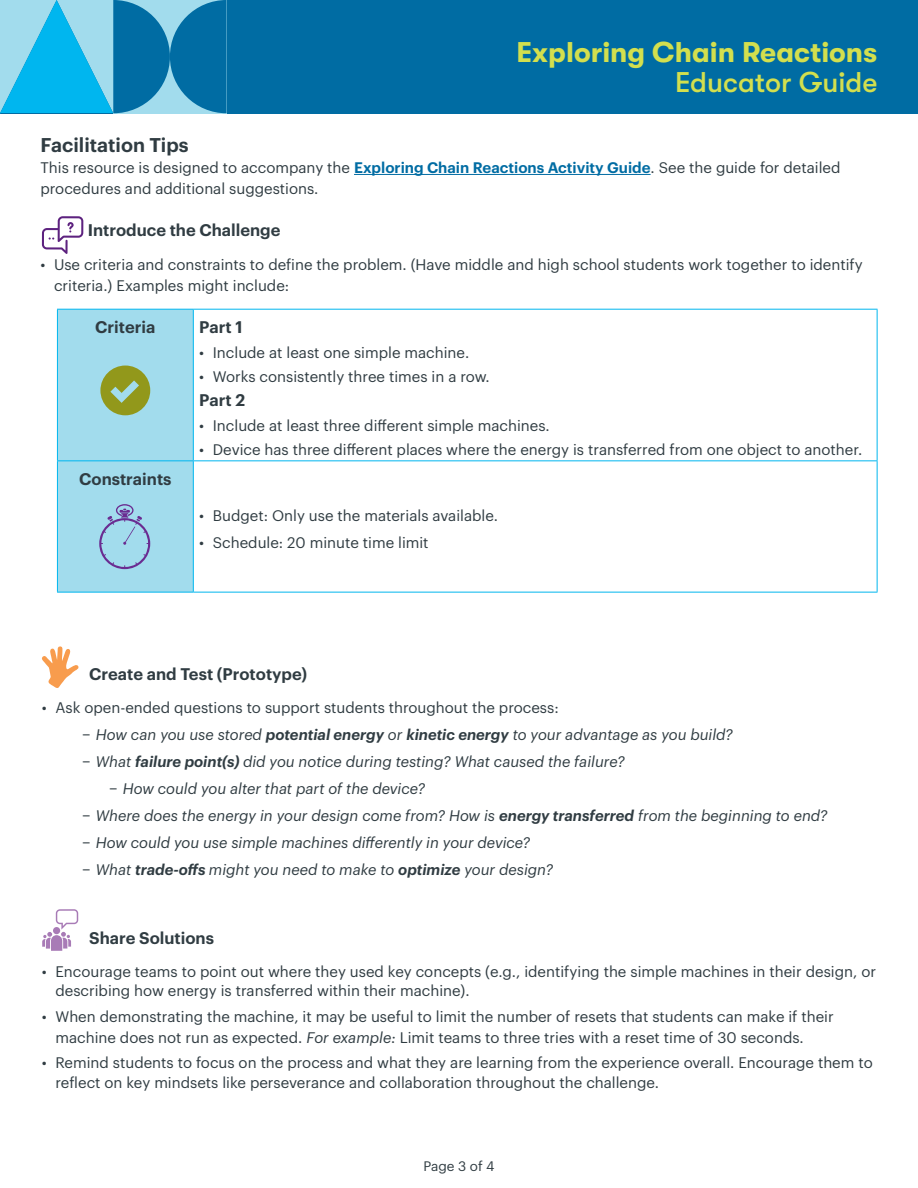
<style>
.page{position:relative;width:918px;height:1188px;background:#fff}
.page>*{position:absolute;margin:0;border:0;box-sizing:border-box;transform-origin:0 0}
.t1{font:700 28.5px "GT Walsheim";color:#d3df4e}
.t2{font:500 28.5px "GT Walsheim";color:#d3df4e}
.t3{font:600 19.5px "Graphik";color:#303c42}
.t4{font:600 16.5px "Graphik";color:#303c42}
.t5{font:15px/21px "Graphik";color:#303c42}
.t6{font:italic 15px "Graphik";color:#303c42}
.t7{font:13.5px "Graphik";color:#303c42}
.s1{font-weight:600;color:#006ca3}
.s2{font-style:normal}
.s3{font-weight:600}
.s4{font-style:italic}
</style>
<div class="page">
<hr style="left:354px;top:174px;width:297px;height:1px;background:#006ca3">
<hr style="left:193px;top:309px;width:685px;height:1px;background:#00b6ef">
<hr style="left:877px;top:310px;width:1px;height:150px;background:#00b6ef">
<hr style="left:193px;top:460px;width:685px;height:1px;background:#00b6ef">
<hr style="left:193px;top:592px;width:685px;height:1px;background:#00b6ef">
<hr style="left:877px;top:461px;width:1px;height:131px;background:#00b6ef">
<hr style="left:193px;top:310px;width:1px;height:150px;background:#00b6ef">
<hr style="left:193px;top:461px;width:1px;height:131px;background:#00b6ef">
<hr style="left:57px;top:592px;width:136px;height:1px;background:#00b6ef">
<svg style="left:42px;top:216px;width:41px;height:38px"></svg>
<svg style="left:42px;top:646px;width:37px;height:42px"></svg>
<svg style="left:42px;top:909px;width:36px;height:42px"></svg>
<div style="left:0;top:0;width:918px;height:113px;background:#006ca3"></div>
<svg style="left:0;top:0;width:227px;height:113px"></svg>
<svg style="left:57px;top:309px;width:136px;height:283px;background:#9dd5e2"></svg>
<h1 class="t1" style="left:516px;top:37px;width:363px">Exploring Chain Reactions</h1>
<h1 class="t2" style="left:675px;top:66px;width:204px">Educator Guide</h1>
<h2 class="t3" style="left:40px;top:130px;width:150px">Facilitation Tips</h2>
<p class="t5" style="left:40px;top:156px;width:802px">This resource is designed to accompany the <span class="s1">Exploring Chain Reactions Activity Guide</span>. See the guide for detailed procedures and additional suggestions.</p>
<p class="t4" style="left:88px;top:217px;width:194px">Introduce the Challenge</p>
<p class="t5" style="left:54px;top:253px;width:810px;text-indent:-14px">• Use criteria and constraints to define the problem. (Have middle and high school students work together to identify criteria.) Examples might include:</p>
<p class="t4" style="left:95px;top:315px;width:62px">Criteria</p>
<p class="t4" style="left:199px;top:315px;width:45px">Part 1</p>
<p class="t5" style="left:199px;top:341px;width:271px">• Include at least one simple machine.</p>
<p class="t5" style="left:199px;top:365px;width:292px">• Works consistently three times in a row.</p>
<p class="t4" style="left:199px;top:387px;width:47px">Part 2</p>
<p class="t5" style="left:199px;top:414px;width:352px">• Include at least three different simple machines.</p>
<p class="t5" style="left:199px;top:438px;width:665px">• Device has three different places where the energy is transferred from one object to another.</p>
<p class="t4" style="left:79px;top:466px;width:94px">Constraints</p>
<p class="t5" style="left:199px;top:504px;width:300px">• Budget: Only use the materials available.</p>
<p class="t5" style="left:199px;top:531px;width:231px">• Schedule: 20 minute time limit</p>
<p class="t4" style="left:89px;top:661px;width:220px">Create and Test (Prototype)</p>
<p class="t5" style="left:42px;top:696px;width:518px">• Ask open-ended questions to support students throughout the process:</p>
<p class="t6" style="left:82px;top:723px;width:652px"><span class="s2">−</span> How can you use stored <span class="s3">potential energy</span> or <span class="s3">kinetic energy</span> to your advantage as you build?</p>
<p class="t6" style="left:82px;top:750px;width:544px"><span class="s2">−</span> What <span class="s3">failure point(s)</span> did you notice during testing? What caused the failure?</p>
<p class="t6" style="left:109px;top:777px;width:317px"><span class="s2">−</span> How could you alter that part of the device?</p>
<p class="t6" style="left:82px;top:804px;width:747px"><span class="s2">−</span> Where does the energy in your design come from? How is <span class="s3">energy transferred</span> from the beginning to end?</p>
<p class="t6" style="left:82px;top:831px;width:449px"><span class="s2">−</span> How could you use simple machines differently in your device?</p>
<p class="t6" style="left:82px;top:858px;width:472px"><span class="s2">−</span> What <span class="s3">trade-offs</span> might you need to make to <span class="s3">optimize</span> your design?</p>
<p class="t4" style="left:89px;top:925px;width:126px">Share Solutions</p>
<p class="t5" style="left:55px;top:960px;width:822px;line-height:19.5px;text-indent:-14px">• Encourage teams to point out where they used key concepts (e.g., identifying the simple machines in their design, or describing how energy is transferred within their machine).</p>
<p class="t5" style="left:55px;top:1005px;width:780px;text-indent:-14px">• When demonstrating the machine, it may be useful to limit the number of resets that students can make if their machine does not run as expected. <span class="s4">For example:</span> Limit teams to three tries with a reset time of 30 seconds.</p>
<p class="t5" style="left:55px;top:1052px;width:819px;line-height:19.5px;text-indent:-14px">• Remind students to focus on the process and what they are learning from the experience overall. Encourage them to reflect on key mindsets like perseverance and collaboration throughout the challenge.</p>
<p class="t7" style="left:423px;top:1156px;width:73px">Page 3 of 4</p>
</div>
